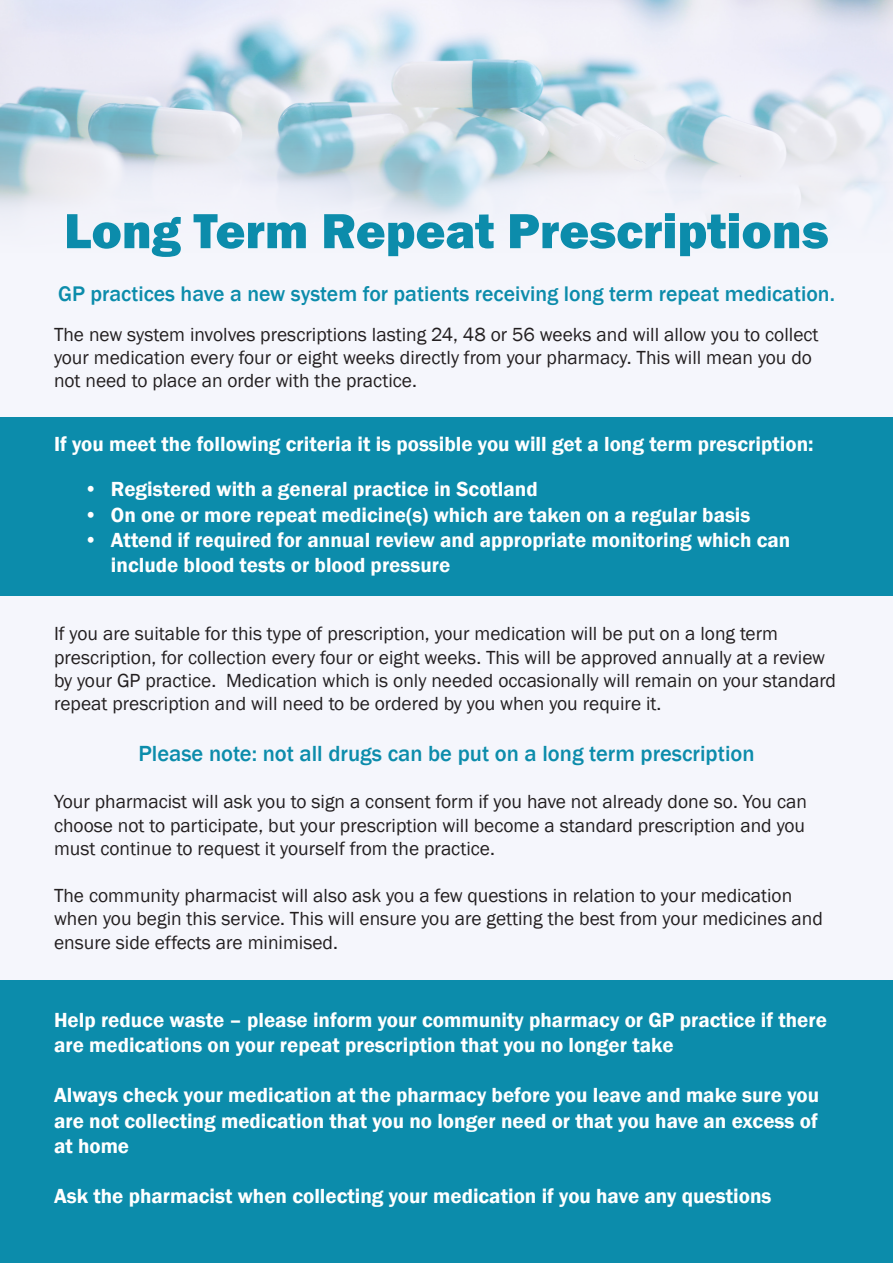
<style>
.page{position:relative;width:893px;height:1263px;background:#f5f6fc}
.page>*{position:absolute;margin:0;border:0;box-sizing:border-box;transform-origin:0 0}
.t1{font:800 51px "Franklin Gothic";color:#0c8cab}
.t2{font:500 22.5px "Franklin Gothic";color:#0c8cab}
.t3{font:500 21.75px "Franklin Gothic";color:#0c8cab}
.t4{font:600 21px/25.2px "Franklin Gothic";color:#fff}
.t5{font:19.5px/23.4px "Franklin Gothic";color:#231f20}
.s1{font-weight:500}
</style>
<div class="page">
<img style="left:0;top:0;width:893px;height:224px">
<div style="left:0;top:417px;width:893px;height:178px;background:#0c8cab"></div>
<div style="left:0;top:980px;width:893px;height:283px;background:#0c8cab"></div>
<p class="t1" style="left:64px;top:198px;width:766px">Long Term Repeat Prescriptions</p>
<p class="t3" style="left:58px;top:280px;width:778px">GP practices have a new system for patients receiving long term repeat medication.</p>
<p class="t5" style="left:54px;top:323px;width:766px">The new system involves prescriptions lasting 24, 48 or 56 weeks and will allow you to collect your medication every four or eight weeks directly from your pharmacy. This will mean you do not need to place an order with the practice.</p>
<p class="t4" style="left:54px;top:432px;width:761px">If you meet the following criteria it is possible you will get a long term prescription:</p>
<p class="t4" style="left:84px;top:477px;width:455px"><span class="s1">•</span> Registered with a general practice in Scotland</p>
<p class="t4" style="left:84px;top:502px;width:668px"><span class="s1">•</span> On one or more repeat medicine(s) which are taken on a regular basis</p>
<p class="t4" style="left:111px;top:527px;width:681px;text-indent:-27px"><span class="s1">•</span> Attend if required for annual review and appropriate monitoring which can include blood tests or blood pressure</p>
<p class="t5" style="left:54px;top:622px;width:783px">If you are suitable for this type of prescription, your medication will be put on a long term prescription, for collection every four or eight weeks. This will be approved annually at a review by your GP practice. Medication which is only needed occasionally will remain on your standard repeat prescription and will need to be ordered by you when you require it.</p>
<p class="t2" style="left:138px;top:739px;width:618px">Please note: not all drugs can be put on a long term prescription</p>
<p class="t5" style="left:54px;top:790px;width:754px;text-align:justify">Your pharmacist will ask you to sign a consent form if you have not already done so. You can choose not to participate, but your prescription will become a standard prescription and you must continue to request it yourself from the practice.</p>
<p class="t5" style="left:54px;top:884px;width:770px">The community pharmacist will also ask you a few questions in relation to your medication when you begin this service. This will ensure you are getting the best from your medicines and ensure side effects are minimised.</p>
<p class="t4" style="left:54px;top:1007px;width:774px">Help reduce waste – please inform your community pharmacy or GP practice if there are medications on your repeat prescription that you no longer take</p>
<p class="t4" style="left:54px;top:1083px;width:767px;text-align:justify">Always check your medication at the pharmacy before you leave and make sure you are not collecting medication that you no longer need or that you have an excess of at home</p>
<p class="t4" style="left:54px;top:1184px;width:719px">Ask the pharmacist when collecting your medication if you have any questions</p>
</div>
